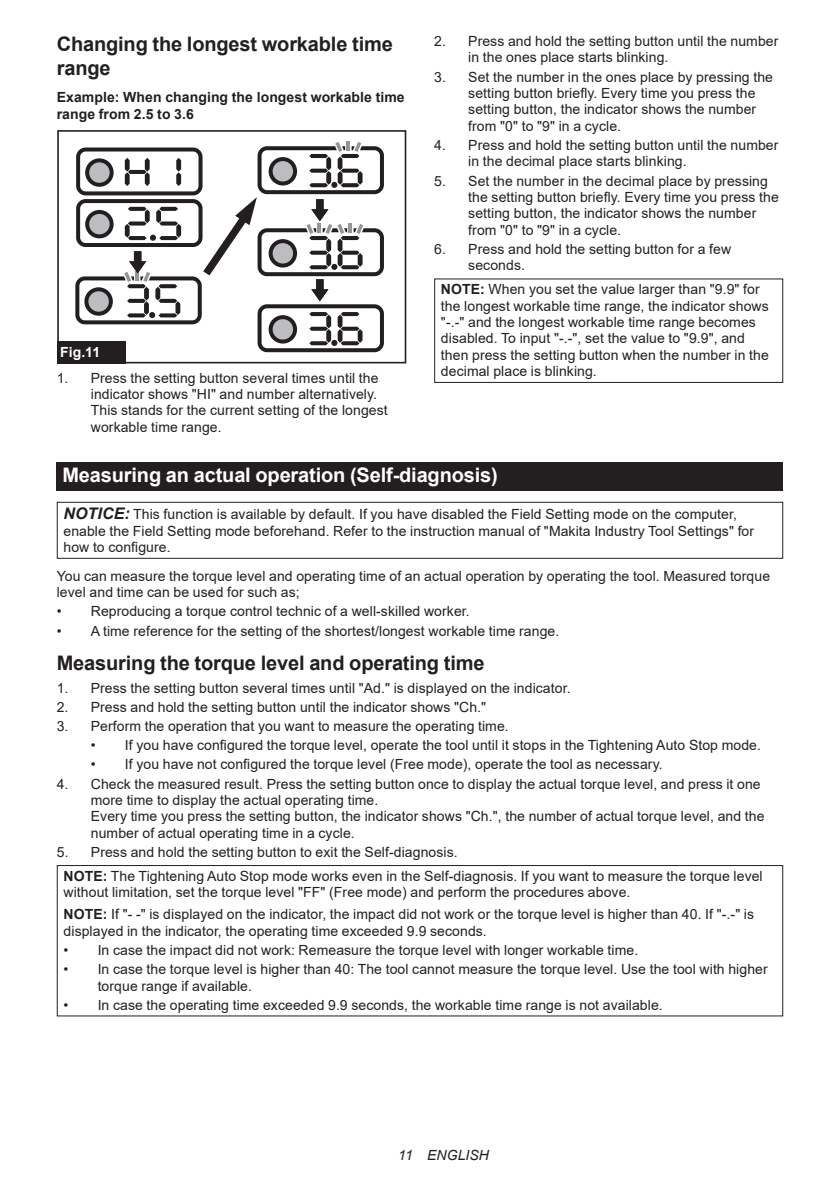
<style>
.page{position:relative;width:840px;height:1191px;background:#fff}
.page>*{position:absolute;margin:0;border:0;box-sizing:border-box;transform-origin:0 0}
.t1{font:700 20px/23.4px "Arial";letter-spacing:-.01em;color:#231f20}
.t2{font:700 20px "Arial";letter-spacing:-.01em;color:#fff}
.t3{font:14px/16.4px "Arial";letter-spacing:.005em;color:#231f20}
.t4{font:700 14px/16.4px "Arial";letter-spacing:.005em;color:#231f20}
.t5{font:italic 14px "Arial";letter-spacing:.005em;color:#231f20}
.t6{font:700 14px "Arial";color:#fff}
.s1{font-weight:700}
.s2{font-weight:700;font-style:italic;font-size:16px}
</style>
<div class="page">
<svg style="left:75px;top:141px;width:309px;height:211px"></svg>
<svg style="left:125px;top:349px;width:6px;height:11px"></svg>
<div style="left:57px;top:130px;width:349px;height:233px;border:2px solid #231f20"></div>
<div style="left:57px;top:341px;width:68px;height:22px;background:#231f20"></div>
<div style="left:434px;top:278px;width:348px;height:105px;border:1px solid #231f20"></div>
<div style="left:57px;top:462px;width:725px;height:29px;background:#231f20"></div>
<div style="left:57px;top:502px;width:725px;height:57px;border:1px solid #231f20"></div>
<div style="left:57px;top:865px;width:725px;height:151px;border:1px solid #231f20"></div>
<h1 class="t1" style="left:57px;top:33px;width:337px">Changing the longest workable time range</h1>
<p class="t4" style="left:57px;top:89px;width:349px">Example: When changing the longest workable time range from 2.5 to 3.6</p>
<p class="t6" style="left:60px;top:342px;width:42px">Fig.11</p>
<p class="t3" style="left:91px;top:369px;width:298px;text-indent:-34px">1. Press the setting button several times until the indicator shows "HI" and number alternatively.<br>This stands for the current setting of the longest workable time range.</p>
<p class="t3" style="left:468px;top:33px;width:311px;text-indent:-34px">2. Press and hold the setting button until the number in the ones place starts blinking.</p>
<p class="t3" style="left:468px;top:68px;width:306px;text-indent:-34px">3. Set the number in the ones place by pressing the setting button briefly. Every time you press the setting button, the indicator shows the number from "0" to "9" in a cycle.</p>
<p class="t3" style="left:468px;top:137px;width:311px;text-indent:-34px">4. Press and hold the setting button until the number in the decimal place starts blinking.</p>
<p class="t3" style="left:468px;top:172px;width:312px;text-indent:-34px">5. Set the number in the decimal place by pressing the setting button briefly. Every time you press the setting button, the indicator shows the number from "0" to "9" in a cycle.</p>
<p class="t3" style="left:468px;top:241px;width:264px;text-indent:-34px">6. Press and hold the setting button for a few seconds.</p>
<p class="t3" style="left:440px;top:281px;width:329px"><span class="s1">NOTE:</span> When you set the value larger than "9.9" for the longest workable time range, the indicator shows "-.-" and the longest workable time range becomes disabled. To input "-.-", set the value to "9.9", and then press the setting button when the number in the decimal place is blinking.</p>
<h1 class="t2" style="left:62px;top:461px;width:436px">Measuring an actual operation (Self-diagnosis)</h1>
<p class="t3" style="left:63px;top:506px;width:691px"><span class="s2">NOTICE:</span> This function is available by default. If you have disabled the Field Setting mode on the computer, enable the Field Setting mode beforehand. Refer to the instruction manual of "Makita Industry Tool Settings" for how to configure.</p>
<p class="t3" style="left:57px;top:567px;width:714px">You can measure the torque level and operating time of an actual operation by operating the tool. Measured torque level and time can be used for such as;</p>
<p class="t3" style="left:57px;top:603px;width:414px">• Reproducing a torque control technic of a well-skilled worker.</p>
<p class="t3" style="left:57px;top:622px;width:504px">• A time reference for the setting of the shortest/longest workable time range.</p>
<h1 class="t1" style="left:57px;top:652px;width:429px">Measuring the torque level and operating time</h1>
<p class="t3" style="left:57px;top:679px;width:515px">1. Press the setting button several times until "Ad." is displayed on the indicator.</p>
<p class="t3" style="left:57px;top:698px;width:430px">2. Press and hold the setting button until the indicator shows "Ch."</p>
<p class="t3" style="left:57px;top:717px;width:453px">3. Perform the operation that you want to measure the operating time.</p>
<p class="t3" style="left:91px;top:737px;width:671px">• If you have configured the torque level, operate the tool until it stops in the Tightening Auto Stop mode.</p>
<p class="t3" style="left:91px;top:756px;width:573px">• If you have not configured the torque level (Free mode), operate the tool as necessary.</p>
<p class="t3" style="left:91px;top:775px;width:674px;text-indent:-34px">4. Check the measured result. Press the setting button once to display the actual torque level, and press it one more time to display the actual operating time.<br>Every time you press the setting button, the indicator shows "Ch.", the number of actual torque level, and the number of actual operating time in a cycle.</p>
<p class="t3" style="left:63px;top:840px;width:700px;line-height:23.8px;text-indent:-7px">5. Press and hold the setting button to exit the Self-diagnosis.<br><span class="s1">NOTE:</span> The Tightening Auto Stop mode works even in the Self-diagnosis. If you want to measure the torque level</p>
<p class="t3" style="left:63px;top:881px;width:691px;line-height:22px">without limitation, set the torque level "FF" (Free mode) and perform the procedures above.<br><span class="s1">NOTE:</span> If "- -" is displayed on the indicator, the impact did not work or the torque level is higher than 40. If "-.-" is</p>
<p class="t3" style="left:64px;top:922px;width:424px">displayed in the indicator, the operating time exceeded 9.9 seconds.</p>
<p class="t3" style="left:64px;top:941px;width:576px">• In case the impact did not work: Remeasure the torque level with longer workable time.</p>
<p class="t3" style="left:98px;top:961px;width:671px;text-indent:-34px">• In case the torque level is higher than 40: The tool cannot measure the torque level. Use the tool with higher torque range if available.</p>
<p class="t3" style="left:64px;top:996px;width:600px">• In case the operating time exceeded 9.9 seconds, the workable time range is not available.</p>
<p class="t5" style="left:398px;top:1146px;width:92px">11 ENGLISH</p>
</div>
